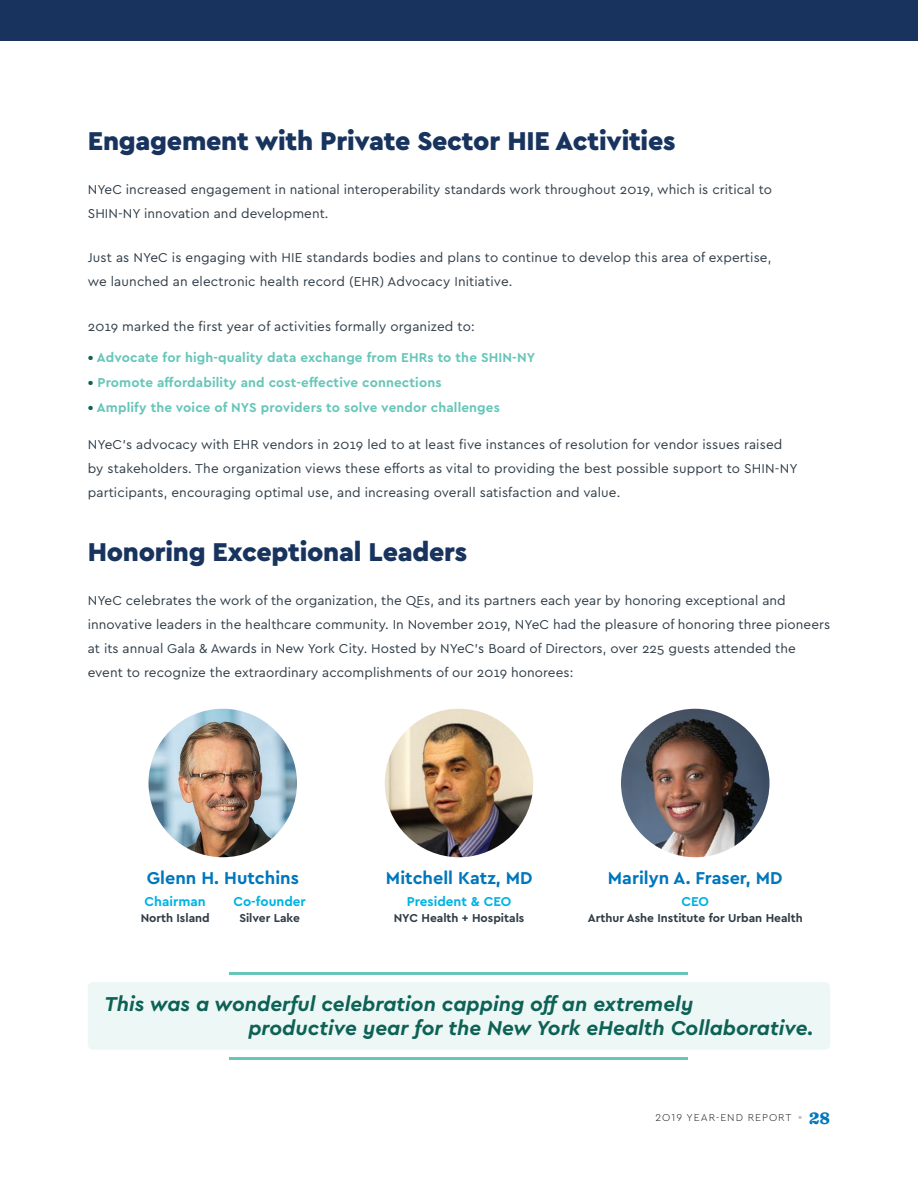
<style>
.page{position:relative;width:918px;height:1188px;background:#fff}
.page>*{position:absolute;margin:0;border:0;box-sizing:border-box;transform-origin:0 0}
.t1{font:900 27px "Cera GR";letter-spacing:-.01em;color:#18345e}
.t2{font:italic 700 21px/24px "Cera GR";color:#0d6155}
.t3{font:700 18px "Cera GR";color:#0076bc}
.t4{font:13.5px/24px "Cera GR";letter-spacing:.005em;color:#303d48}
.t5{font:700 13.5px "Cera GR";letter-spacing:.01em;color:#67c6b9}
.t6{font:700 13.5px "Cera GR";color:#00b3e4}
.t7{font:700 12px "Cera GR";color:#303d48}
.t8{font:300 10.5px "Cera GR";letter-spacing:.095em;color:#231f20}
.s1{color:#0d6155}
.s2{font-size:13.5px;color:#bfbec3}
.s3{font-family:"Sentinel";font-weight:900;font-size:18px;color:#0077bd}
</style>
<div class="page">
<div style="left:0;top:0;width:918px;height:40px;background:#18345e"></div>
<div style="left:88px;top:982px;width:742px;height:68px;background:#edf7f6;border-radius:5px"></div>
<hr style="left:230px;top:972px;width:458px;height:3px;background:#67c6b9">
<hr style="left:230px;top:1057px;width:458px;height:3px;background:#67c6b9">
<img style="left:148px;top:708px;width:149px;height:150px">
<img style="left:384px;top:708px;width:150px;height:150px">
<img style="left:621px;top:708px;width:149px;height:150px">
<h3 class="t1" style="left:88px;top:125px;width:589px">Engagement with Private Sector HIE Activities</h3>
<p class="t4" style="left:88px;top:178px;width:686px">NYeC increased engagement in national interoperability standards work throughout 2019, which is critical to<br>SHIN-NY innovation and development.</p>
<p class="t4" style="left:88px;top:246px;width:685px">Just as NYeC is engaging with HIE standards bodies and plans to continue to develop this area of expertise, we launched an electronic health record (EHR) Advocacy Initiative.</p>
<p class="t4" style="left:88px;top:314px;width:388px">2019 marked the first year of activities formally organized to:</p>
<p class="t5" style="left:88px;top:350px;width:449px"><span class="s1">•</span> Advocate for high-quality data exchange from EHRs to the SHIN-NY</p>
<p class="t5" style="left:88px;top:375px;width:355px"><span class="s1">•</span> Promote affordability and cost-effective connections</p>
<p class="t5" style="left:88px;top:399px;width:414px"><span class="s1">•</span> Amplify the voice of NYS providers to solve vendor challenges</p>
<p class="t4" style="left:88px;top:433px;width:712px">NYeC’s advocacy with EHR vendors in 2019 led to at least five instances of resolution for vendor issues raised by stakeholders. The organization views these efforts as vital to providing the best possible support to SHIN-NY participants, encouraging optimal use, and increasing overall satisfaction and value.</p>
<h3 class="t1" style="left:88px;top:536px;width:381px">Honoring Exceptional Leaders</h3>
<p class="t4" style="left:88px;top:589px;width:744px">NYeC celebrates the work of the organization, the QEs, and its partners each year by honoring exceptional and innovative leaders in the healthcare community. In November 2019, NYeC had the pleasure of honoring three pioneers at its annual Gala &amp; Awards in New York City. Hosted by NYeC’s Board of Directors, over 225 guests attended the event to recognize the extraordinary accomplishments of our 2019 honorees:</p>
<p class="t3" style="left:147px;top:868px;width:154px">Glenn H. Hutchins</p>
<p class="t3" style="left:386px;top:868px;width:148px">Mitchell Katz, MD</p>
<p class="t3" style="left:608px;top:868px;width:176px">Marilyn A. Fraser, MD</p>
<p class="t6" style="left:681px;top:893px;width:29px">CEO</p>
<p class="t7" style="left:588px;top:911px;width:216px">Arthur Ashe Institute for Urban Health</p>
<p class="t6" style="left:233px;top:893px;width:74px">Co-founder</p>
<p class="t7" style="left:239px;top:911px;width:62px">Silver Lake</p>
<p class="t6" style="left:145px;top:893px;width:63px">Chairman</p>
<p class="t7" style="left:141px;top:911px;width:71px">North Island</p>
<p class="t6" style="left:407px;top:893px;width:106px">President &amp; CEO</p>
<p class="t7" style="left:394px;top:911px;width:132px">NYC Health + Hospitals</p>
<p class="t2" style="left:248px;top:992px;width:567px;text-indent:-144px">This was a wonderful celebration capping off an extremely<br>productive year for the New York eHealth Collaborative.</p>
<p class="t8" style="left:656px;top:1112px;width:176px">2O19 YEAR-END REPORT <span class="s2">•</span> <span class="s3">28</span></p>
</div>
